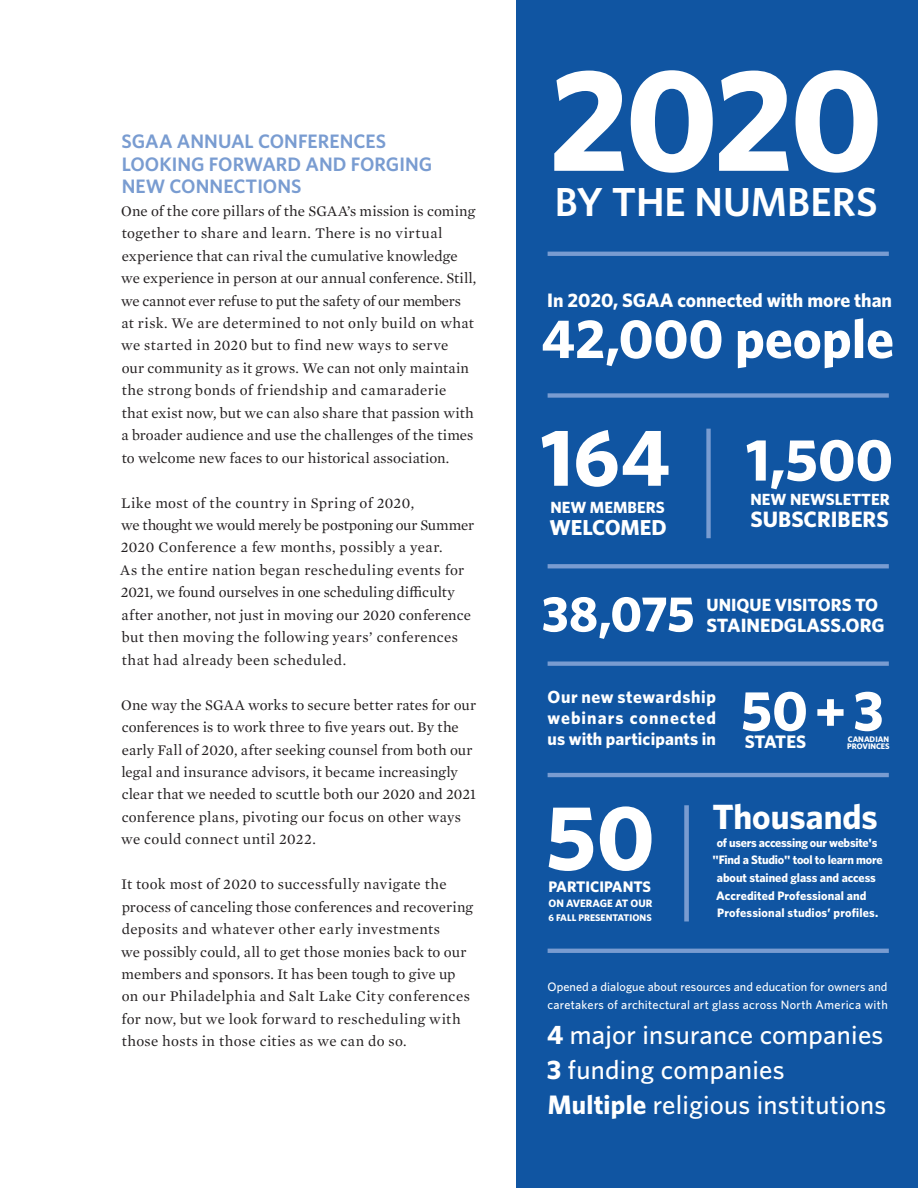
<style>
.page{position:relative;width:918px;height:1188px;background:#fff}
.page>*{position:absolute;margin:0;border:0;box-sizing:border-box;transform-origin:0 0}
.t1{font:700 145.95px "Whitney";color:#fff}
.t2{font:700 91.95px "Whitney";color:#fff}
.t3{font:700 81px "Whitney";color:#fff}
.t4{font:700 59.25px "Whitney";color:#fff}
.t5{font:700 56.4px "Whitney";color:#fff}
.t6{font:700 55.05px "Whitney";color:#fff}
.t7{font:700 50.1px "Whitney";color:#fff}
.t8{font:600 40.5px "Whitney";letter-spacing:.005em;color:#fff}
.t9{font:700 35.1px "Whitney";color:#fff}
.t10{font:500 26.7px "Whitney";letter-spacing:.01em;color:#fff}
.t11{font:700 22.2px "Whitney";color:#fff}
.t12{font:700 21.75px "Whitney";color:#fff}
.t13{font:600 19.5px/22.5px "Whitney";letter-spacing:.005em;color:#799cd1}
.t14{font:700 19.5px "Whitney";letter-spacing:-.005em;color:#fff}
.t15{font:700 19.2px "Whitney";color:#fff}
.t16{font:700 18.15px "Whitney";letter-spacing:-.015em;color:#fff}
.t17{font:700 17.7px "Whitney";color:#fff}
.t18{font:700 17.55px/21px "Whitney";letter-spacing:.035em;color:#fff;text-align:justify}
.t19{font:700 16.2px "Whitney";color:#fff}
.t20{font:700 15.3px "Whitney";color:#fff}
.Article_Lead-In{font:15px/22.5px "Mercury Text G1";letter-spacing:.01em;color:#231f20}
.t21{font:500 12.3px/17.7px "Whitney";letter-spacing:.005em;color:#fff}
.t22{font:700 12.3px "Whitney";letter-spacing:-.005em;color:#fff}
.t23{font:700 12.3px "Whitney";letter-spacing:.015em;color:#fff}
.t24{font:700 10.8px "Whitney";color:#fff}
.t25{font:700 9.6px "Whitney";color:#fff}
.t26{font:700 8.1px "Whitney";color:#fff}
.s1{font-weight:700}
</style>
<div class="page">
<div style="left:516px;top:0;width:402px;height:1188px;background:#1055a2"></div>
<div style="left:548px;top:393px;width:341px;height:5px;background:#799cd1"></div>
<svg style="left:548px;top:564px;width:341px;height:4px"></svg>
<div style="left:548px;top:661px;width:341px;height:5px;background:#799cd1"></div>
<hr style="left:548px;top:773px;width:341px;height:4px;background:#799cd1">
<hr style="left:548px;top:949px;width:341px;height:4px;background:#799cd1">
<hr style="left:548px;top:252px;width:341px;height:4px;background:#799cd1">
<div style="left:706px;top:429px;width:5px;height:109px;background:#799cd1"></div>
<div style="left:684px;top:805px;width:5px;height:116px;background:#799cd1"></div>
<p class="t13" style="left:121px;top:130px;width:266px">SGAA ANNUAL CONFERENCES</p>
<p class="t13" style="left:122px;top:152px;width:312px">LOOKING FORWARD AND FORGING<br>NEW CONNECTIONS</p>
<p class="Article_Lead-In" style="left:121px;top:199px;width:357px">One of the core pillars of the SGAA’s mission is coming together to share and learn. There is no virtual experience that can rival the cumulative knowledge we experience in person at our annual conference. Still, we cannot ever refuse to put the safety of our members at risk. We are determined to not only build on what we started in 2020 but to find new ways to serve<br>our community as it grows. We can not only maintain the strong bonds of friendship and camaraderie<br>that exist now, but we can also share that passion with a broader audience and use the challenges of the times to welcome new faces to our historical association.</p>
<p class="Article_Lead-In" style="left:120px;top:491px;width:356px">Like most of the country in Spring of 2020,<br>we thought we would merely be postponing our Summer 2020 Conference a few months, possibly a year.<br>As the entire nation began rescheduling events for 2021, we found ourselves in one scheduling difficulty after another, not just in moving our 2020 conference but then moving the following years’ conferences that had already been scheduled.</p>
<p class="Article_Lead-In" style="left:121px;top:693px;width:357px">One way the SGAA works to secure better rates for our conferences is to work three to five years out. By the early Fall of 2020, after seeking counsel from both our legal and insurance advisors, it became increasingly clear that we needed to scuttle both our 2020 and 2021 conference plans, pivoting our focus on other ways we could connect until 2022.</p>
<p class="Article_Lead-In" style="left:121px;top:872px;width:353px">It took most of 2020 to successfully navigate the process of canceling those conferences and recovering deposits and whatever other early investments<br>we possibly could, all to get those monies back to our members and sponsors. It has been tough to give up on our Philadelphia and Salt Lake City conferences for now, but we look forward to rescheduling with those hosts in those cities as we can do so.</p>
<p class="t1" style="left:548px;top:22px;width:336px">2020</p>
<p class="t8" style="left:555px;top:175px;width:325px">BY THE NUMBERS</p>
<p class="t14" style="left:547px;top:287px;width:346px">In 2020, SGAA connected with more than</p>
<p class="t6" style="left:541px;top:302px;width:354px">42,000 people</p>
<p class="t3" style="left:540px;top:403px;width:131px">164</p>
<p class="t19" style="left:550px;top:497px;width:116px">NEW MEMBERS</p>
<p class="t12" style="left:549px;top:513px;width:119px">WELCOMED</p>
<p class="t4" style="left:746px;top:420px;width:149px">1,500</p>
<p class="t19" style="left:751px;top:489px;width:141px">NEW NEWSLETTER</p>
<p class="t11" style="left:751px;top:504px;width:140px">SUBSCRIBERS</p>
<p class="t7" style="left:542px;top:580px;width:155px">38,075</p>
<p class="t17" style="left:707px;top:593px;width:173px">UNIQUE VISITORS TO</p>
<p class="t15" style="left:707px;top:612px;width:179px">STAINEDGLASS.ORG</p>
<p class="t18" style="left:548px;top:686px;width:170px">Our new stewardship webinars connected us with participants in</p>
<p class="t5" style="left:741px;top:673px;width:144px">50 +3</p>
<p class="t16" style="left:745px;top:729px;width:63px">STATES</p>
<p class="t26" style="left:848px;top:733px;width:43px">CANADIAN</p>
<p class="t26" style="left:847px;top:741px;width:44px">PROVINCES</p>
<p class="t2" style="left:546px;top:776px;width:111px">50</p>
<p class="t20" style="left:548px;top:877px;width:104px">PARTICIPANTS</p>
<p class="t24" style="left:548px;top:896px;width:105px">ON AVERAGE AT OUR</p>
<p class="t25" style="left:548px;top:911px;width:105px">6 FALL PRESENTATIONS</p>
<p class="t9" style="left:713px;top:793px;width:167px">Thousands</p>
<p class="t22" style="left:717px;top:834px;width:162px">of users accessing our website's</p>
<p class="t22" style="left:713px;top:852px;width:172px">"Find a Studio" tool to learn more</p>
<p class="t22" style="left:717px;top:870px;width:161px">about stained glass and access</p>
<p class="t22" style="left:716px;top:887px;width:152px">Accredited Professional and</p>
<p class="t23" style="left:717px;top:905px;width:162px">Professional studios’ profiles.</p>
<p class="t21" style="left:547px;top:978px;width:342px">Opened a dialogue about resources and education for owners and caretakers of architectural art glass across North America with</p>
<p class="t10" style="left:547px;top:1017px;width:338px"><span class="s1">4</span> major insurance companies</p>
<p class="t10" style="left:547px;top:1052px;width:239px"><span class="s1">3</span> funding companies</p>
<p class="t10" style="left:548px;top:1087px;width:340px"><span class="s1">Multiple</span> religious institutions</p>
</div>
